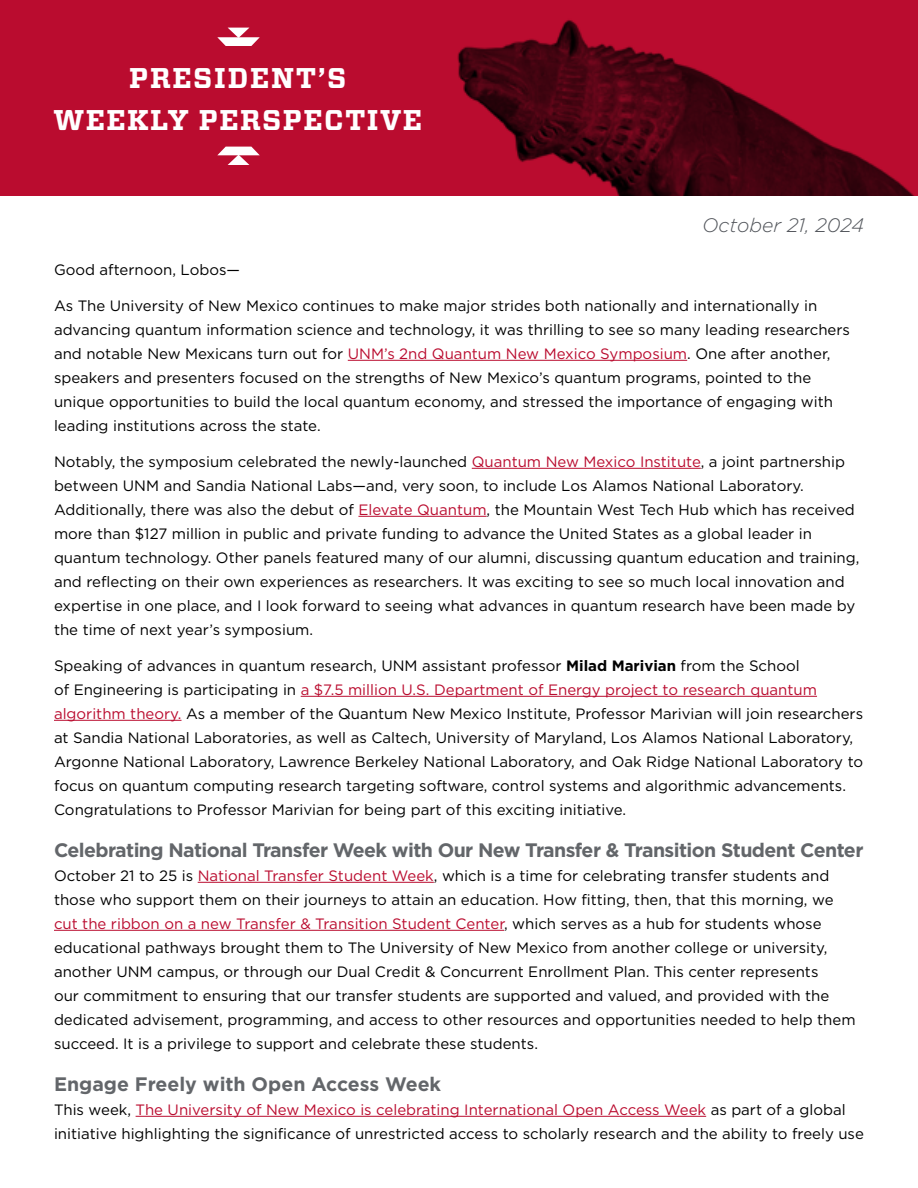
<style>
.page{position:relative;width:918px;height:1188px;background:#fff}
.page>*{position:absolute;margin:0;border:0;box-sizing:border-box;transform-origin:0 0}
.t1{font:700 28.5px/42px "Vitesse";letter-spacing:.05em;color:#fff;text-align:center}
.t2{font:700 19.5px "Gotham";letter-spacing:-.03em;color:#63666a}
.t3{font:700 19.5px "Gotham";color:#63666a}
.Date{font:italic 300 19.5px "Gotham";color:#52555b}
.t4{font:15px/24px "Gotham";color:#000}
.s1{color:#ba0c2f}
.s2{font-weight:700}
</style>
<div class="page">
<hr style="left:348px;top:360px;width:339px;height:1px;background:#ba0c2f">
<hr style="left:472px;top:468px;width:229px;height:1px;background:#ba0c2f">
<hr style="left:358px;top:516px;width:129px;height:1px;background:#ba0c2f">
<hr style="left:301px;top:696px;width:516px;height:1px;background:#ba0c2f">
<hr style="left:54px;top:720px;width:128px;height:1px;background:#ba0c2f">
<hr style="left:198px;top:882px;width:236px;height:1px;background:#ba0c2f">
<hr style="left:54px;top:930px;width:450px;height:1px;background:#ba0c2f">
<hr style="left:136px;top:1116px;width:570px;height:1px;background:#ba0c2f">
<div style="left:0;top:0;width:918px;height:196px;background:#ba0c2f"></div>
<img style="left:457px;top:20px;width:458px;height:176px">
<svg style="left:217px;top:28px;width:43px;height:18px"></svg>
<svg style="left:217px;top:147px;width:43px;height:18px"></svg>
<p class="t1" style="left:53px;top:58px;width:370px">PRESIDENT’S<br>WEEKLY PERSPECTIVE</p>
<h2 class="Date" style="left:702px;top:213px;width:163px">October 21, 2024</h2>
<p class="t4" style="left:54px;top:257px;width:188px">Good afternoon, Lobos—</p>
<p class="t4" style="left:54px;top:293px;width:798px">As The University of New Mexico continues to make major strides both nationally and internationally in advancing quantum information science and technology, it was thrilling to see so many leading researchers and notable New Mexicans turn out for <span class="s1">UNM’s 2nd Quantum New Mexico Symposium</span>. One after another,</p>
<p class="t4" style="left:54px;top:365px;width:781px">speakers and presenters focused on the strengths of New Mexico’s quantum programs, pointed to the unique opportunities to build the local quantum economy, and stressed the importance of engaging with leading institutions across the state.</p>
<p class="t4" style="left:54px;top:449px;width:807px">Notably, the symposium celebrated the newly-launched <span class="s1">Quantum New Mexico Institute</span>, a joint partnership between UNM and Sandia National Labs—and, very soon, to include Los Alamos National Laboratory.<br>Additionally, there was also the debut of <span class="s1">Elevate Quantum</span>, the Mountain West Tech Hub which has received more than $127 million in public and private funding to advance the United States as a global leader in quantum technology. Other panels featured many of our alumni, discussing quantum education and training, and reflecting on their own experiences as researchers. It was exciting to see so much local innovation and expertise in one place, and I look forward to seeing what advances in quantum research have been made by the time of next year’s symposium.</p>
<p class="t4" style="left:54px;top:653px;width:811px">Speaking of advances in quantum research, UNM assistant professor <span class="s2">Milad Marivian</span> from the School<br>of Engineering is participating in <span class="s1">a $7.5 million U.S. Department of Energy project to research quantum algorithm theory.</span> As a member of the Quantum New Mexico Institute, Professor Marivian will join researchers at Sandia National Laboratories, as well as Caltech, University of Maryland, Los Alamos National Laboratory, Argonne National Laboratory, Lawrence Berkeley National Laboratory, and Oak Ridge National Laboratory to focus on quantum computing research targeting software, control systems and algorithmic advancements.<br>Congratulations to Professor Marivian for being part of this exciting initiative.</p>
<p class="t2" style="left:54px;top:837px;width:811px">Celebrating National Transfer Week with Our New Transfer &amp; Transition Student Center</p>
<p class="t4" style="left:54px;top:863px;width:803px">October 21 to 25 is <span class="s1">National Transfer Student Week</span>, which is a time for celebrating transfer students and those who support them on their journeys to attain an education. How fitting, then, that this morning, we <span class="s1">cut the ribbon on a new Transfer &amp; Transition Student Center</span>, which serves as a hub for students whose educational pathways brought them to The University of New Mexico from another college or university, another UNM campus, or through our Dual Credit &amp; Concurrent Enrollment Plan. This center represents<br>our commitment to ensuring that our transfer students are supported and valued, and provided with the dedicated advisement, programming, and access to other resources and opportunities needed to help them succeed. It is a privilege to support and celebrate these students.</p>
<p class="t3" style="left:54px;top:1071px;width:389px">Engage Freely with Open Access Week</p>
<p class="t4" style="left:54px;top:1097px;width:811px">This week, <span class="s1">The University of New Mexico is celebrating International Open Access Week</span> as part of a global initiative highlighting the significance of unrestricted access to scholarly research and the ability to freely use</p>
</div>
